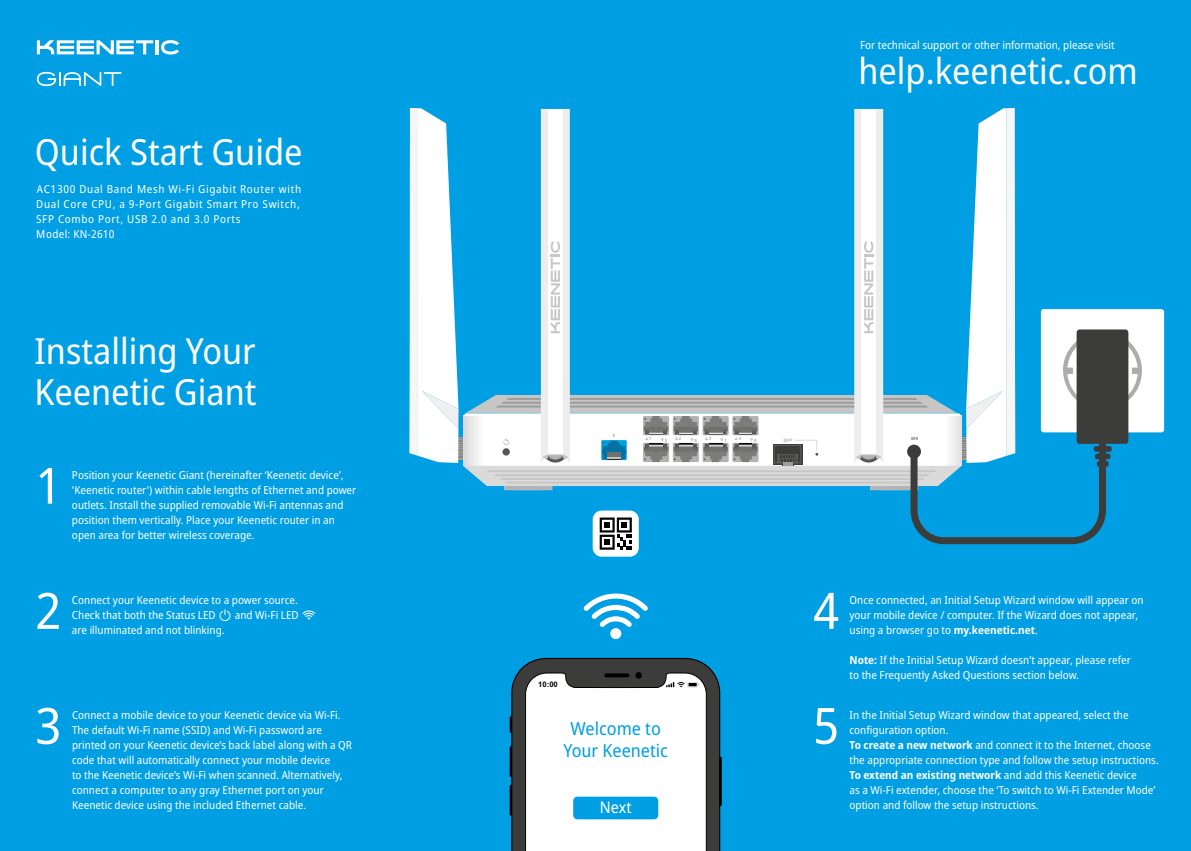
<style>
.page{position:relative;width:1191px;height:851px;background:#fff}
.page>*{position:absolute;margin:0;border:0;box-sizing:border-box;transform-origin:0 0}
.t1{font:semi-condensed 50px "Noto Sans";color:#fff}
.t2{font:semi-condensed 36px/41.2px "Noto Sans";color:#fff}
.t3{font:semi-condensed 18px/21.6px "Noto Sans";color:#009fe3;text-align:center}
.t4{font:semi-condensed 16px "Noto Sans";color:#fff}
.t5{font:semi-condensed 11px/15px "Noto Sans";color:#fff}
.t6{font:semi-condensed 11px/15px "Noto Sans";letter-spacing:.06em;color:#fff}
.t7{font:700 7.7px "Arial";color:#000}
.t8{font:700 4.6px "Arial";color:#b3b2b2}
.s1{font-family:"QSG Numbers";font-stretch:normal}
.s2{font-weight:700}
</style>
<div class="page">
<div style="left:0;top:0;width:1191px;height:850px;background:#009fe3"></div>
<hr style="left:155px;top:40px;width:4px;height:14px;background:#fff">
<svg style="left:37px;top:40px;width:116px;height:14px"></svg>
<svg style="left:161px;top:40px;width:18px;height:14px"></svg>
<svg style="left:37px;top:72px;width:84px;height:14px"></svg>
<svg style="left:510px;top:657px;width:212px;height:193px;background:#c4c8ca"></svg>
<svg style="left:584px;top:593px;width:64px;height:46px"></svg>
<div style="left:592px;top:510px;width:47px;height:46px;background:#fff;border-radius:9px"></div>
<div style="left:573px;top:796px;width:85px;height:23px;background:#009fe3;border-radius:4px"></div>
<div style="left:1040px;top:309px;width:124px;height:123px;background:#fff;border-radius:3px"></div>
<svg style="left:409px;top:108px;width:733px;height:441px"></svg>
<h2 class="t2" style="left:35px;top:135px;width:269px">Quick Start Guide</h2>
<p class="t6" style="left:36px;top:182px;width:266px">AC1300 Dual Band Mesh Wi-Fi Gigabit Router with Dual Core CPU, a 9-Port Gigabit Smart Pro Switch, SFP Combo Port, USB 2.0 and 3.0 Ports<br>Model: KN-2610</p>
<h2 class="t2" style="left:34px;top:334px;width:223px">Installing Your<br>Keenetic Giant</h2>
<h1 class="t1" style="left:35px;top:465px;width:28px">1</h1>
<p class="t5" style="left:72px;top:468px;width:286px">Position your Keenetic Giant (hereinafter ‘Keenetic device’, 'Keenetic router') within cable lengths of Ethernet and power outlets. Install the supplied removable Wi-Fi antennas and position them vertically. Place your Keenetic router in an open area for better wireless coverage.</p>
<h1 class="t1" style="left:35px;top:590px;width:27px">2</h1>
<p class="t5" style="left:72px;top:593px;width:247px">Connect your Keenetic device to a power source.<br>Check that both the Status LED <span class="s1">C</span> and Wi-Fi LED <span class="s1">D </span>are illuminated and not blinking.</p>
<h1 class="t1" style="left:35px;top:705px;width:27px">3</h1>
<p class="t5" style="left:72px;top:708px;width:282px">Сonnect a mobile device to your Keenetic device via Wi-Fi.<br>The default Wi-Fi name (SSID) and Wi-Fi password are printed on your Keenetic device’s back label along with a QR code that will automatically connect your mobile device<br>to the Keenetic device’s Wi-Fi when scanned. Alternatively, сonnect a computer to any gray Ethernet port on your Keenetic device using the included Ethernet cable.</p>
<p class="t5" style="left:860px;top:38px;width:256px">For technical support or other information, please visit</p>
<h2 class="t2" style="left:858px;top:53px;width:281px">help.keenetic.com</h2>
<p class="t8" style="left:613px;top:432px;width:4px">0</p>
<p class="t8" style="left:649px;top:435px;width:4px">1</p>
<p class="t8" style="left:665px;top:437px;width:4px">5</p>
<p class="t8" style="left:694px;top:437px;width:4px">6</p>
<p class="t8" style="left:724px;top:437px;width:4px">7</p>
<p class="t8" style="left:754px;top:437px;width:4px">8</p>
<p class="t8" style="left:679px;top:435px;width:4px">2</p>
<p class="t8" style="left:709px;top:435px;width:4px">3</p>
<p class="t8" style="left:739px;top:435px;width:4px">4</p>
<p class="t8" style="left:783px;top:437px;width:10px">SFP</p>
<p class="t7" style="left:538px;top:678px;width:21px">10:00</p>
<h3 class="t3" style="left:563px;top:719px;width:106px">Welcome to<br>Your Keenetic</h3>
<h3 class="t4" style="left:600px;top:800px;width:33px">Next</h3>
<h1 class="t1" style="left:813px;top:590px;width:28px">4</h1>
<p class="t5" style="left:849px;top:593px;width:296px">Once connected, an Initial Setup Wizard window will appear on your mobile device / computer. If the Wizard does not appear, using a browser go to <span class="s2">my.keenetic.net</span>.</p>
<p class="t5" style="left:849px;top:653px;width:283px"><span class="s2">Note:</span> If the Initial Setup Wizard doesn’t appear, please refer to the Frequently Asked Questions section below.</p>
<h1 class="t1" style="left:813px;top:705px;width:27px">5</h1>
<p class="t5" style="left:849px;top:708px;width:311px">In the Initial Setup Wizard window that appeared, select the configuration option.<br><span class="s2">To create a new network</span> and connect it to the Internet, choose the appropriate connection type and follow the setup instructions.<br><span class="s2">To extend an existing network</span> and add this Keenetic device<br>as a Wi-Fi extender, choose the ‘To switch to Wi-Fi Extender Mode’ option and follow the setup instructions.</p>
</div>
